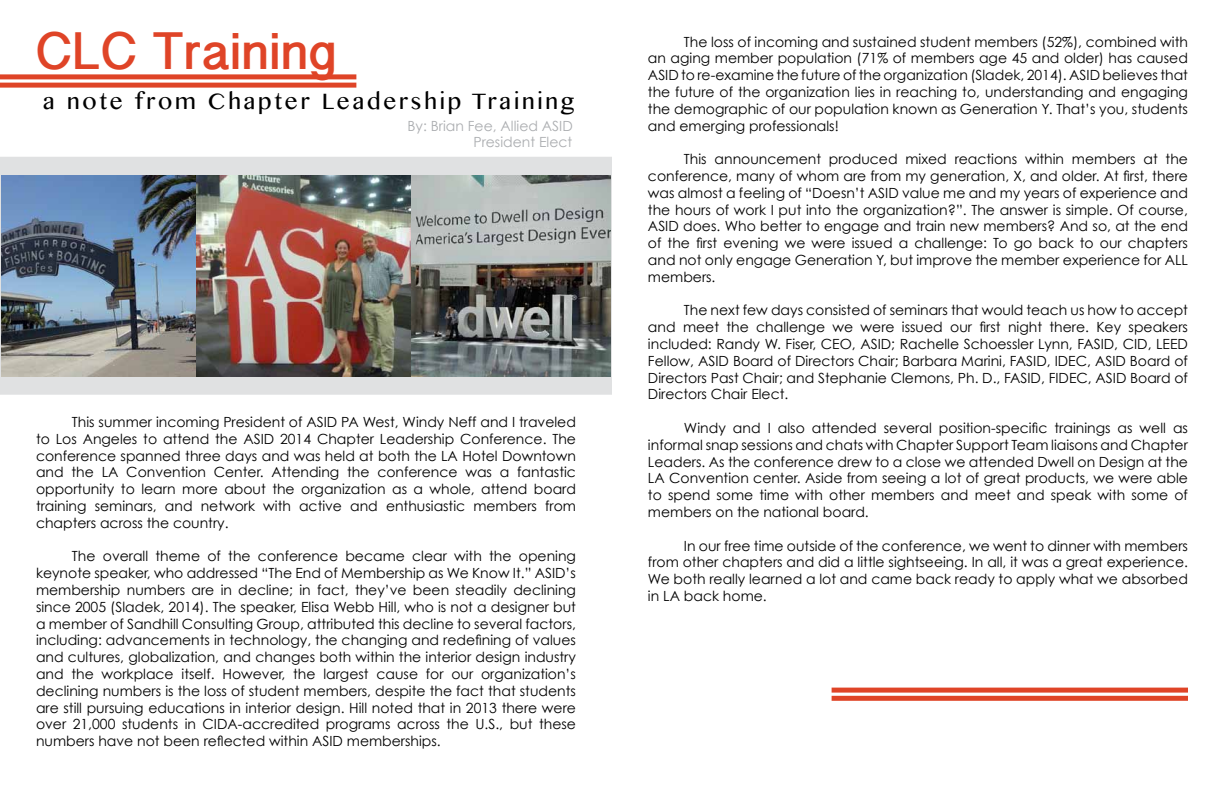
<style>
.page{position:relative;width:1224px;height:792px;background:#fff}
.page>*{position:absolute;margin:0;border:0;box-sizing:border-box;transform-origin:0 0}
.t1{font:700 49px "Kannada Sangam MN";letter-spacing:.03em;color:#df4427}
.t2{font:25px "Kannada MN";letter-spacing:.11em;color:#000}
.t3{font:14px/16.8px "Century Gothic";color:#000;text-align:justify}
.t4{font:14px/16.8px "Century Gothic";color:#abadb0;text-align:right}
</style>
<div class="page">
<div style="left:0;top:74px;width:356px;height:5px;background:#df4427"></div>
<div style="left:0;top:83px;width:356px;height:5px;background:#df4427"></div>
<div style="left:0;top:157px;width:612px;height:237px;background:#e0e1e2"></div>
<div style="left:0;top:157px;width:612px;height:238px;border:1px solid #e0e1e2"></div>
<img style="left:1px;top:175px;width:610px;height:201px">
<div style="left:832px;top:688px;width:356px;height:5px;background:#df4427"></div>
<div style="left:832px;top:696px;width:356px;height:5px;background:#df4427"></div>
<h1 class="t1" style="left:36px;top:24px;width:302px">CLC Training</h1>
<h2 class="t2" style="left:43px;top:85px;width:533px">a note from Chapter Leadership Training</h2>
<p class="t4" style="left:408px;top:117px;width:167px">By: Brian Fee, Allied ASID<br>President Elect</p>
<p class="t3" style="left:36px;top:413px;width:542px;text-indent:36px">This summer incoming President of ASID PA West, Windy Neff and I traveled to Los Angeles to attend the ASID 2014 Chapter Leadership Conference. The conference spanned three days and was held at both the LA Hotel Downtown and the LA Convention Center. Attending the conference was a fantastic opportunity to learn more about the organization as a whole, attend board training seminars, and network with active and enthusiastic members from chapters across the country.</p>
<p class="t3" style="left:36px;top:548px;width:542px;text-indent:36px">The overall theme of the conference became clear with the opening keynote speaker, who addressed “The End of Membership as We Know It.” ASID’s membership numbers are in decline; in fact, they’ve been steadily declining since 2005 (Sladek, 2014). The speaker, Elisa Webb Hill, who is not a designer but a member of Sandhill Consulting Group, attributed this decline to several factors, including: advancements in technology, the changing and redefining of values and cultures, globalization, and changes both within the interior design industry and the workplace itself. However, the largest cause for our organization’s declining numbers is the loss of student members, despite the fact that students are still pursuing educations in interior design. Hill noted that in 2013 there were over 21,000 students in CIDA-accredited programs across the U.S., but these numbers have not been reflected within ASID memberships.</p>
<p class="t3" style="left:648px;top:33px;width:542px;text-indent:36px">The loss of incoming and sustained student members (52%), combined with an aging member population (71% of members age 45 and older) has caused ASID to re-examine the future of the organization (Sladek, 2014). ASID believes that the future of the organization lies in reaching to, understanding and engaging the demographic of our population known as Generation Y. That’s you, students and emerging professionals!</p>
<p class="t3" style="left:648px;top:150px;width:542px;text-indent:36px">This announcement produced mixed reactions within members at the conference, many of whom are from my generation, X, and older. At first, there was almost a feeling of “Doesn’t ASID value me and my years of experience and the hours of work I put into the organization?”. The answer is simple. Of course, ASID does. Who better to engage and train new members? And so, at the end of the first evening we were issued a challenge: To go back to our chapters and not only engage Generation Y, but improve the member experience for ALL members.</p>
<p class="t3" style="left:648px;top:302px;width:542px;text-indent:36px">The next few days consisted of seminars that would teach us how to accept and meet the challenge we were issued our first night there. Key speakers included: Randy W. Fiser, CEO, ASID; Rachelle Schoessler Lynn, FASID, CID, LEED Fellow, ASID Board of Directors Chair; Barbara Marini, FASID, IDEC, ASID Board of Directors Past Chair; and Stephanie Clemons, Ph. D., FASID, FIDEC, ASID Board of Directors Chair Elect.</p>
<p class="t3" style="left:648px;top:419px;width:542px;text-indent:36px">Windy and I also attended several position-specific trainings as well as informal snap sessions and chats with Chapter Support Team liaisons and Chapter Leaders. As the conference drew to a close we attended Dwell on Design at the LA Convention center. Aside from seeing a lot of great products, we were able to spend some time with other members and meet and speak with some of members on the national board.</p>
<p class="t3" style="left:648px;top:537px;width:542px;text-indent:36px">In our free time outside of the conference, we went to dinner with members from other chapters and did a little sightseeing. In all, it was a great experience.<br>We both really learned a lot and came back ready to apply what we absorbed in LA back home.</p>
</div>
